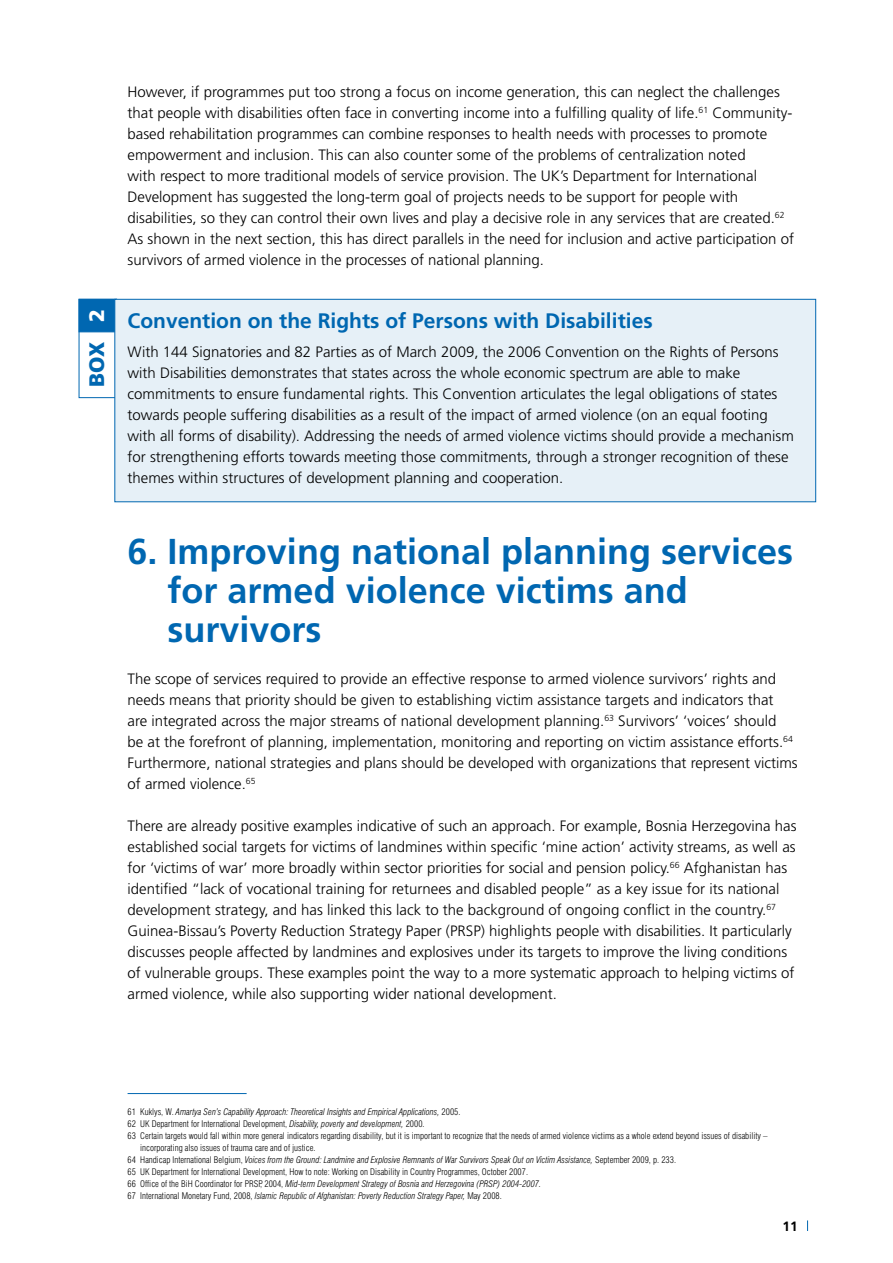
<style>
.page{position:relative;width:893px;height:1263px;background:#fff}
.page>*{position:absolute;margin:0;border:0;box-sizing:border-box;transform-origin:0 0}
.t1{font:700 36px/39px "Frutiger";color:#0067b1}
.t2{font:700 21px "Frutiger";color:#0067b1}
.t3{font:900 21px "Frutiger";color:#0067b1}
.t4{font:300 15px/21px "Frutiger";color:#000}
.t5{font:700 13.5px "Frutiger";color:#000}
.t6{font:italic 300 condensed 9px "Swiss 721 BT";color:#000}
.t7{font:300 condensed 9px "Swiss 721 BT";color:#000}
.s1{color:#fff}
.s2{font-style:normal}
.s3{font-style:italic}
</style>
<div class="page">
<div style="left:79px;top:299px;width:38px;height:99px;border:1px solid #0067b1"></div>
<div style="left:79px;top:299px;width:38px;height:33px;background:#0067b1;border:1px solid #0067b1"></div>
<div style="left:114px;top:299px;width:702px;height:203px;background:#e6f0f7;border:1px solid #0067b1"></div>
<hr style="left:128px;top:1093px;width:119px;height:1px;background:#0067b1">
<h2 class="t3" style="left:84px;top:387px;width:79px;rotate:-90deg">BOX <span class="s1">2</span></h2>
<p class="t4" style="left:128px;top:81px;width:668px">However, if programmes put too strong a focus on income generation, this can neglect the challenges that people with disabilities often face in converting income into a fulfilling quality of life.<sup>61</sup> Community&shy;based rehabilitation programmes can combine responses to health needs with processes to promote empowerment and inclusion. This can also counter some of the problems of centralization noted<br>with respect to more traditional models of service provision. The UK’s Department for International Development has suggested the long-term goal of projects needs to be support for people with disabilities, so they can control their own lives and play a decisive role in any services that are created.<sup>62<br></sup>As shown in the next section, this has direct parallels in the need for inclusion and active participation of survivors of armed violence in the processes of national planning.</p>
<h2 class="t2" style="left:128px;top:308px;width:527px">Convention on the Rights of Persons with Disabilities</h2>
<p class="t4" style="left:128px;top:342px;width:668px">With 144 Signatories and 82 Parties as of March 2009, the 2006 Convention on the Rights of Persons with Disabilities demonstrates that states across the whole economic spectrum are able to make commitments to ensure fundamental rights. This Convention articulates the legal obligations of states towards people suffering disabilities as a result of the impact of armed violence (on an equal footing with all forms of disability). Addressing the needs of armed violence victims should provide a mechanism for strengthening efforts towards meeting those commitments, through a stronger recognition of these themes within structures of development planning and cooperation.</p>
<h1 class="t1" style="left:168px;top:532px;width:627px;text-indent:-40px">6. Improving national planning services for armed violence victims and survivors</h1>
<p class="t4" style="left:128px;top:669px;width:672px">The scope of services required to provide an effective response to armed violence survivors’ rights and needs means that priority should be given to establishing victim assistance targets and indicators that<br>are integrated across the major streams of national development planning.<sup>63</sup> Survivors’ ‘voices’ should<br>be at the forefront of planning, implementation, monitoring and reporting on victim assistance efforts.<sup>64<br></sup>Furthermore, national strategies and plans should be developed with organizations that represent victims of armed violence.<sup>65</sup></p>
<p class="t4" style="left:128px;top:816px;width:670px">There are already positive examples indicative of such an approach. For example, Bosnia Herzegovina has established social targets for victims of landmines within specific ‘mine action’ activity streams, as well as for ‘victims of war’ more broadly within sector priorities for social and pension policy.<sup>66</sup> Afghanistan has identified “lack of vocational training for returnees and disabled people” as a key issue for its national development strategy, and has linked this lack to the background of ongoing conflict in the country.<sup>67<br></sup>Guinea-Bissau’s Poverty Reduction Strategy Paper (PRSP) highlights people with disabilities. It particularly discusses people affected by landmines and explosives under its targets to improve the living conditions of vulnerable groups. These examples point the way to a more systematic approach to helping victims of armed violence, while also supporting wider national development.</p>
<p class="t6" style="left:128px;top:1106px;width:334px"><span class="s2">61 Kuklys, W.</span> Amartya Sen’s Capability Approach: Theoretical Insights and Empirical Applications, <span class="s2">2005.</span></p>
<p class="t7" style="left:128px;top:1118px;width:299px">62 UK Department for International Development, <span class="s3">Disability, poverty and development,</span> 2000.</p>
<p class="t7" style="left:128px;top:1130px;width:642px">63 Certain targets would fall within more general indicators regarding disability, but it is important to recognize that the needs of armed violence victims as a whole extend beyond issues of disability –</p>
<p class="t7" style="left:140px;top:1142px;width:177px">incorporating also issues of trauma care and of justice.</p>
<p class="t6" style="left:128px;top:1154px;width:550px"><span class="s2">64 Handicap International Belgium,</span> Voices from the Ground: Landmine and Explosive Remnants of War Survivors Speak Out on Victim Assistance, <span class="s2">September 2009, p. 233.</span></p>
<p class="t7" style="left:128px;top:1166px;width:402px">65 UK Department for International Development, How to note: Working on Disability in Country Programmes, October 2007.</p>
<p class="t6" style="left:128px;top:1178px;width:415px"><span class="s2">66 Office of the BiH Coordinator for PRSP, 2004,</span> Mid-term Development Strategy of Bosnia and Herzegovina (PRSP) 2004-2007.</p>
<p class="t6" style="left:128px;top:1190px;width:376px"><span class="s2">67 International Monetary Fund, 2008,</span> Islamic Republic of Afghanistan: Poverty Reduction Strategy Paper, <span class="s2">May 2008.</span></p>
<p class="t5" style="left:783px;top:1218px;width:17px">11</p>
</div>
